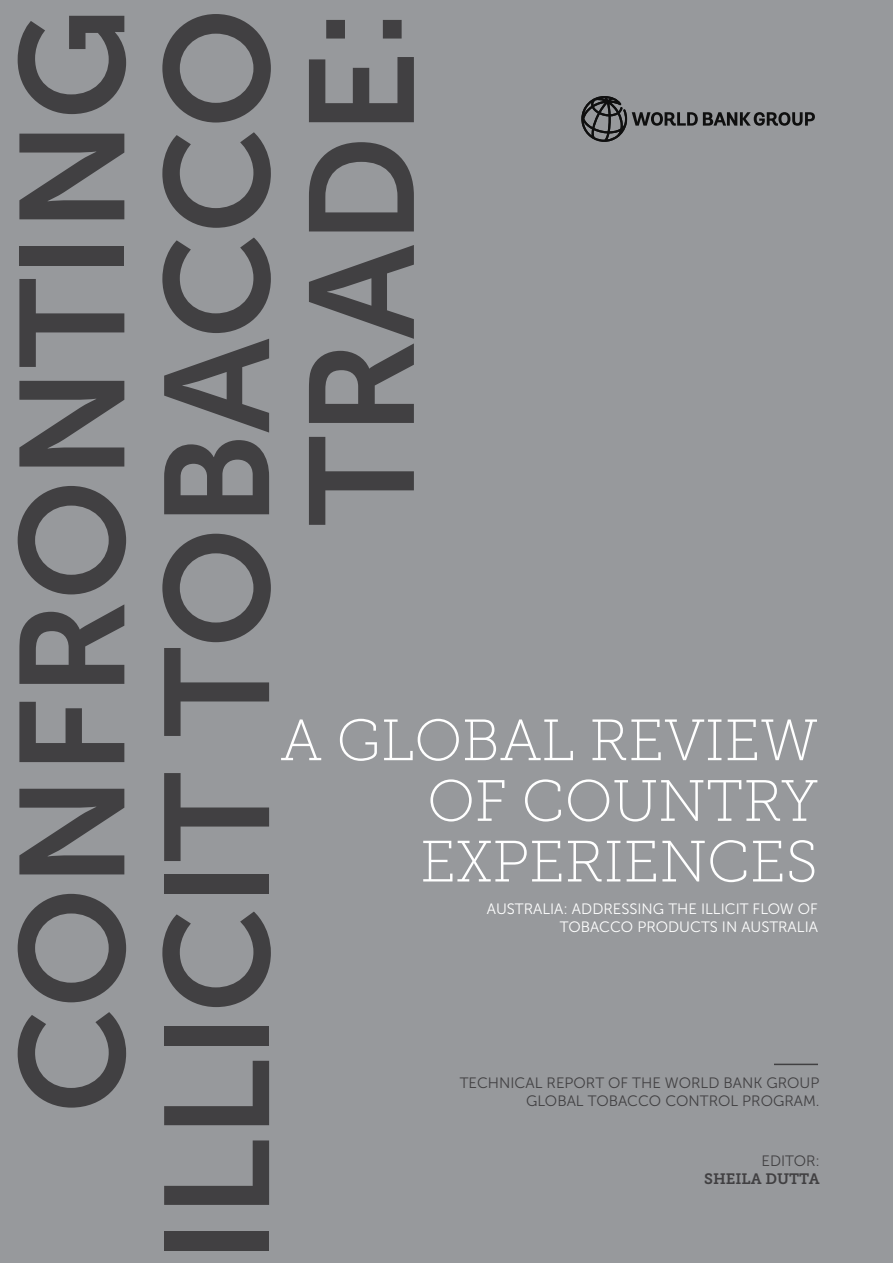
<style>
.page{position:relative;width:893px;height:1263px;background:#97999c}
.page>*{position:absolute;margin:0;border:0;box-sizing:border-box;transform-origin:0 0}
.t1{font:147.9px/144.8px "Museo Sans 700";color:#414042;text-align:right}
.t2{font:58.2px/60.6px "Museo Slab 100";color:#fff;text-align:justify}
.t3{font:15px/18px "Museo Sans 300";color:#414042;text-align:right}
.t4{font:15px/18px "Museo Sans 300";color:#fff;text-align:right}
.t5{font:15px "Museo Slab 700";color:#414042}
</style>
<div class="page">
<svg style="left:581px;top:96px;width:234px;height:46px"></svg>
<hr style="left:774px;top:1064px;width:44px;height:1px;background:#414042">
<h1 class="t1" style="left:1px;top:1264px;width:1257px;rotate:-90deg">CONFRONTING<br>ILLICIT TOBACCO<br>TRADE:</h1>
<h2 class="t2" style="left:420px;top:710px;width:399px;text-indent:-140px">A GLOBAL REVIEW OF COUNTRY EXPERIENCES</h2>
<p class="t4" style="left:487px;top:900px;width:333px">AUSTRALIA: ADDRESSING THE ILLICIT FLOW OF<br>TOBACCO PRODUCTS IN AUSTRALIA</p>
<p class="t3" style="left:460px;top:1074px;width:361px">TECHNICAL REPORT OF THE WORLD BANK GROUP<br>GLOBAL TOBACCO CONTROL PROGRAM.</p>
<p class="t3" style="left:761px;top:1152px;width:60px">EDITOR:</p>
<p class="t5" style="left:704px;top:1170px;width:117px">SHEILA DUTTA</p>
</div>
